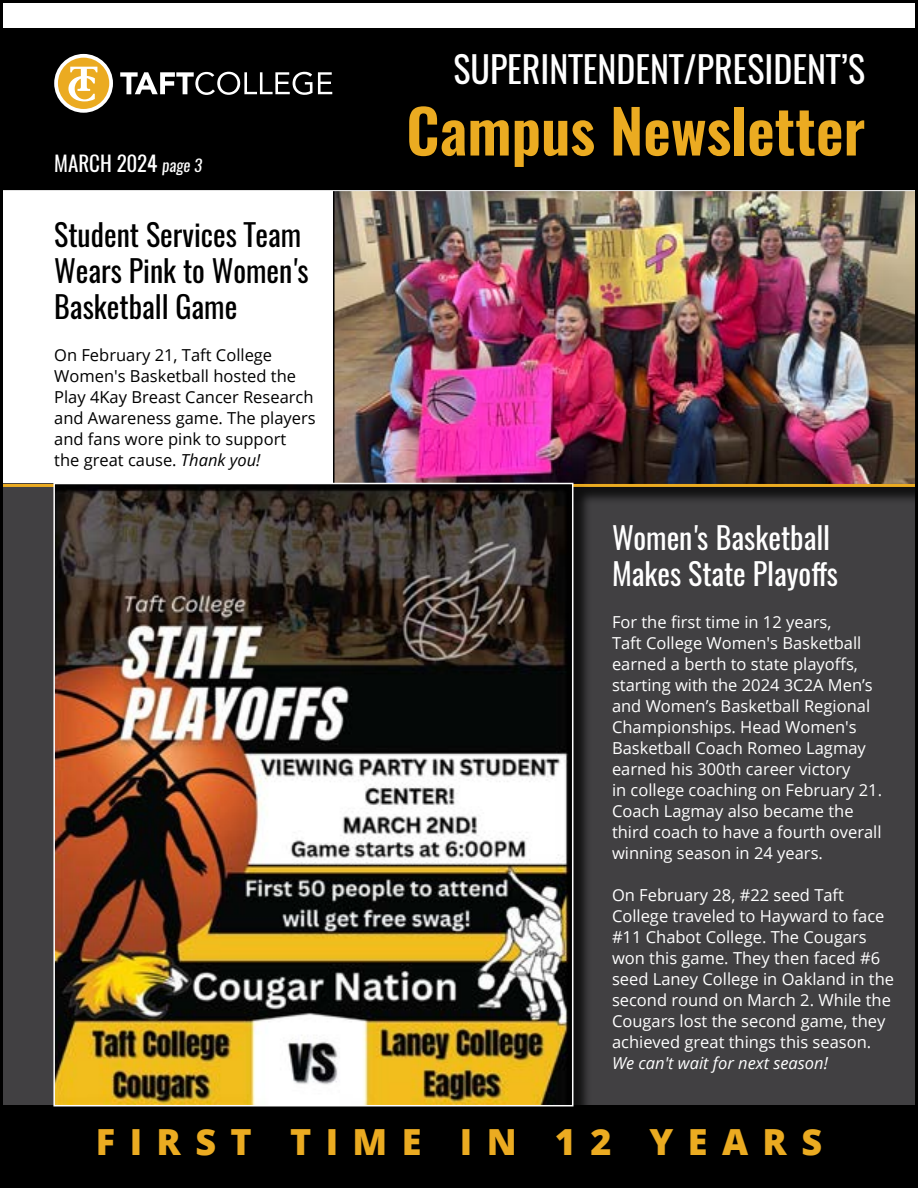
<style>
.page{position:relative;width:918px;height:1188px;background:#fff}
.page>*{position:absolute;margin:0;border:0;box-sizing:border-box;transform-origin:0 0}
.t1{font:600 60px "Oswald";color:#ebab21}
.t2{font:36px "Oswald";color:#fff}
.t3{font:800 36px "Open Sans";letter-spacing:.4em;color:#ebab21}
.t4{font:30px/36px "Oswald";color:#000}
.t5{font:30px/36px "Oswald";color:#fff}
.t6{font:21px "Oswald";color:#fff}
.t7{font:16.5px/21px "Open Sans";color:#fff}
.t8{font:16.5px/21px "Open Sans";color:#000}
.t9{font:italic 16.5px "Open Sans";color:#fff}
.s1{font-style:italic;font-size:16.5px}
.s2{font-style:italic}
</style>
<div class="page">
<div style="left:0;top:483px;width:918px;height:705px;background:#414042"></div>
<div style="left:336px;top:190px;width:582px;height:315px;background:#000;opacity:.75"></div>
<img style="left:333px;top:191px;width:581px;height:293px">
<div style="left:0;top:28px;width:918px;height:162px;background:#000"></div>
<svg style="left:120px;top:72px;width:192px;height:23px"></svg>
<svg style="left:318px;top:72px;width:14px;height:22px"></svg>
<svg style="left:54px;top:54px;width:59px;height:59px"></svg>
<hr style="left:0;top:190px;width:918px;height:1px;background:#fff">
<div style="left:0;top:1106px;width:918px;height:82px;background:#000"></div>
<hr style="left:0;top:484px;width:918px;height:3px;background:#ebab21">
<div style="left:56px;top:485px;width:535px;height:639px;background:#000;opacity:.75"></div>
<img style="left:56px;top:486px;width:514px;height:617px">
<div style="left:53px;top:483px;width:520px;height:623px;border:2px solid #fff"></div>
<p class="t6" style="left:54px;top:149px;width:150px">MARCH 2024 <span class="s1">page 3</span></p>
<h3 class="t4" style="left:54px;top:216px;width:256px">Student Services Team<br>Wears Pink to Women's<br>Basketball Game</h3>
<p class="t8" style="left:54px;top:344px;width:263px">On February 21, Taft College<br>Women's Basketball hosted the<br>Play 4Kay Breast Cancer Research and Awareness game. The players and fans wore pink to support<br>the great cause. <span class="s2">Thank you!</span></p>
<h2 class="t2" style="left:453px;top:44px;width:413px">SUPERINTENDENT/PRESIDENT’S</h2>
<h1 class="t1" style="left:406px;top:89px;width:460px">Campus Newsletter</h1>
<h3 class="t5" style="left:612px;top:520px;width:228px">Women's Basketball<br>Makes State Playoffs</h3>
<p class="t7" style="left:612px;top:611px;width:272px">For the first time in 12 years,<br>Taft College Women's Basketball earned a berth to state playoffs, starting with the 2024 3C2A Men’s and Women’s Basketball Regional<br>Championships. Head Women's<br>Basketball Coach Romeo Lagmay earned his 300th career victory<br>in college coaching on February 21.<br>Coach Lagmay also became the third coach to have a fourth overall winning season in 24 years.</p>
<p class="t7" style="left:612px;top:884px;width:284px">On February 28, #22 seed Taft College traveled to Hayward to face #11 Chabot College. The Cougars won this game. They then faced #6 seed Laney College in Oakland in the second round on March 2. While the Cougars lost the second game, they achieved great things this season.</p>
<p class="t9" style="left:612px;top:1052px;width:218px">We can't wait for next season!</p>
<h2 class="t3" style="left:96px;top:1114px;width:728px">FIRST TIME IN 12 YEARS</h2>
</div>
